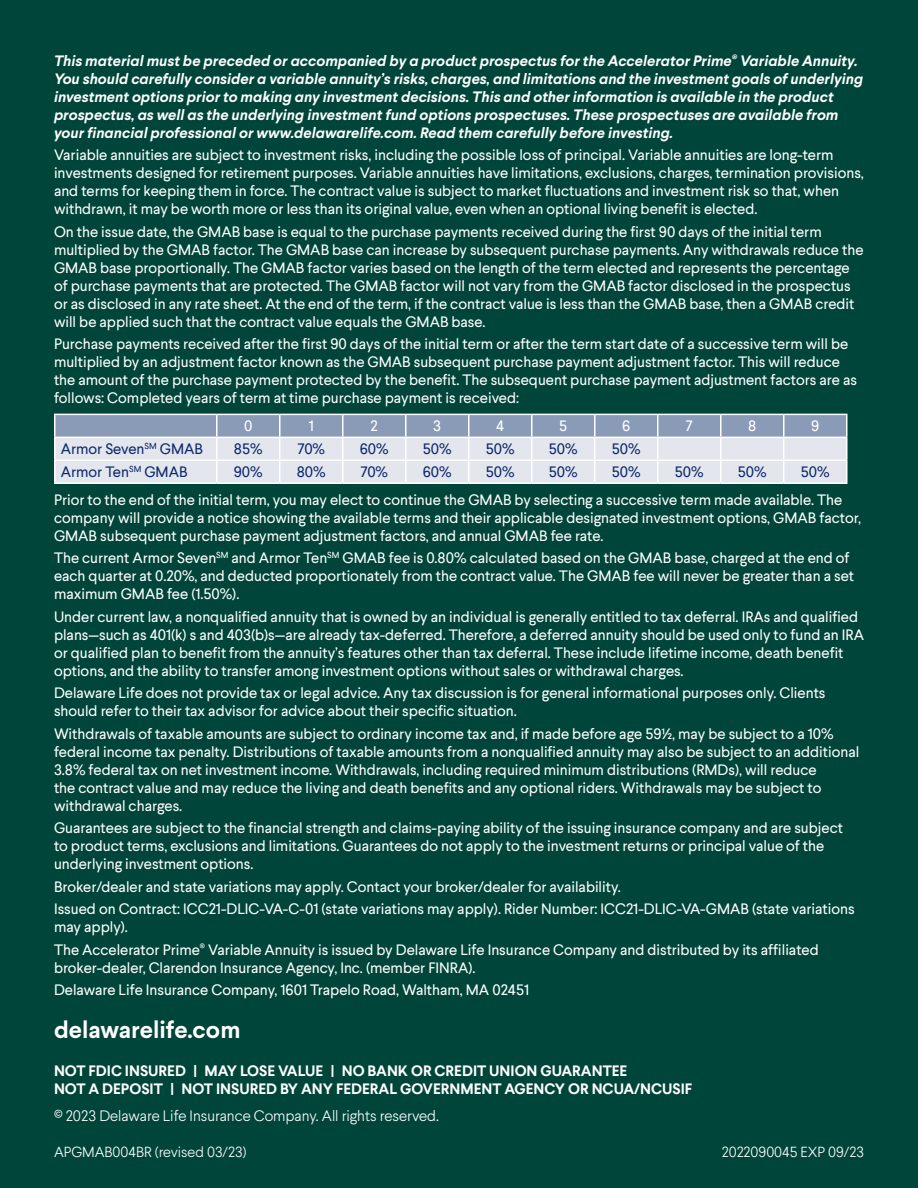
<style>
.page{position:relative;width:918px;height:1188px;background:#00453a}
.page>*{position:absolute;margin:0;border:0;box-sizing:border-box;transform-origin:0 0}
.t1{font:700 24px "Larsseit";color:#fff}
.t2{font:15px/18px "Larsseit";color:#fff}
.t3{font:italic 700 15px/18px "Larsseit";color:#fff}
.t4{font:700 15px/18px "Larsseit";color:#fff}
.t5{font:15px "Larsseit";color:#0d2b6d}
.t6{font:300 15px "Larsseit";color:#fff}
.t7{font:300 14.55px "Larsseit";color:#fff}
</style>
<div class="page">
<hr style="left:54px;top:414px;width:163px;height:1px;background:#fff">
<hr style="left:54px;top:415px;width:2px;height:22px;background:#fff">
<hr style="left:784px;top:414px;width:64px;height:1px;background:#fff">
<hr style="left:846px;top:415px;width:2px;height:22px;background:#fff">
<hr style="left:54px;top:437px;width:163px;height:1px;background:#fff">
<hr style="left:54px;top:438px;width:2px;height:22px;background:#fff">
<hr style="left:784px;top:437px;width:64px;height:1px;background:#fff">
<hr style="left:846px;top:438px;width:2px;height:22px;background:#fff">
<hr style="left:54px;top:460px;width:163px;height:1px;background:#fff">
<hr style="left:54px;top:461px;width:2px;height:21px;background:#fff">
<hr style="left:784px;top:460px;width:64px;height:1px;background:#fff">
<svg style="left:55px;top:414px;width:792px;height:68px;background:#cad0de"></svg>
<hr style="left:846px;top:461px;width:2px;height:21px;background:#fff">
<hr style="left:54px;top:482px;width:163px;height:2px;background:#fff">
<hr style="left:217px;top:482px;width:63px;height:2px;background:#fff">
<hr style="left:280px;top:482px;width:63px;height:2px;background:#fff">
<hr style="left:343px;top:482px;width:63px;height:2px;background:#fff">
<hr style="left:406px;top:482px;width:63px;height:2px;background:#fff">
<hr style="left:469px;top:482px;width:63px;height:2px;background:#fff">
<hr style="left:532px;top:482px;width:63px;height:2px;background:#fff">
<hr style="left:595px;top:482px;width:63px;height:2px;background:#fff">
<hr style="left:658px;top:482px;width:63px;height:2px;background:#fff">
<hr style="left:721px;top:482px;width:63px;height:2px;background:#fff">
<hr style="left:784px;top:482px;width:64px;height:2px;background:#fff">
<p class="t3" style="left:54px;top:51px;width:811px">This material must be preceded or accompanied by a product prospectus for the Accelerator Prime<sup>®</sup> Variable Annuity.<br>You should carefully consider a variable annuity’s risks, charges, and limitations and the investment goals of underlying investment options prior to making any investment decisions. This and other information is available in the product prospectus, as well as the underlying investment fund options prospectuses. These prospectuses are available from your financial professional or www.delawarelife.com. Read them carefully before investing.</p>
<p class="t2" style="left:54px;top:146px;width:811px">Variable annuities are subject to investment risks, including the possible loss of principal. Variable annuities are long-term investments designed for retirement purposes. Variable annuities have limitations, exclusions, charges, termination provisions, and terms for keeping them in force. The contract value is subject to market fluctuations and investment risk so that, when withdrawn, it may be worth more or less than its original value, even when an optional living benefit is elected.</p>
<p class="t2" style="left:54px;top:222px;width:811px">On the issue date, the GMAB base is equal to the purchase payments received during the first 90 days of the initial term multiplied by the GMAB factor. The GMAB base can increase by subsequent purchase payments. Any withdrawals reduce the GMAB base proportionally. The GMAB factor varies based on the length of the term elected and represents the percentage of purchase payments that are protected. The GMAB factor will not vary from the GMAB factor disclosed in the prospectus or as disclosed in any rate sheet. At the end of the term, if the contract value is less than the GMAB base, then a GMAB credit will be applied such that the contract value equals the GMAB base.</p>
<p class="t2" style="left:54px;top:335px;width:804px">Purchase payments received after the first 90 days of the initial term or after the term start date of a successive term will be multiplied by an adjustment factor known as the GMAB subsequent purchase payment adjustment factor. This will reduce the amount of the purchase payment protected by the benefit. The subsequent purchase payment adjustment factors are as follows: Completed years of term at time purchase payment is received:</p>
<p class="t2" style="left:244px;top:417px;width:10px">0</p>
<p class="t2" style="left:309px;top:417px;width:7px">1</p>
<p class="t2" style="left:371px;top:417px;width:9px">2</p>
<p class="t2" style="left:433px;top:417px;width:9px">3</p>
<p class="t2" style="left:496px;top:417px;width:10px">4</p>
<p class="t2" style="left:559px;top:417px;width:9px">5</p>
<p class="t2" style="left:622px;top:417px;width:10px">6</p>
<p class="t2" style="left:686px;top:417px;width:9px">7</p>
<p class="t2" style="left:748px;top:417px;width:10px">8</p>
<p class="t2" style="left:811px;top:417px;width:10px">9</p>
<p class="t5" style="left:61px;top:439px;width:144px">Armor Seven<sup>SM</sup> GMAB</p>
<p class="t5" style="left:234px;top:439px;width:30px">85%</p>
<p class="t5" style="left:297px;top:439px;width:29px">70%</p>
<p class="t5" style="left:360px;top:439px;width:30px">60%</p>
<p class="t5" style="left:423px;top:439px;width:30px">50%</p>
<p class="t5" style="left:486px;top:439px;width:30px">50%</p>
<p class="t5" style="left:549px;top:439px;width:30px">50%</p>
<p class="t5" style="left:612px;top:439px;width:30px">50%</p>
<p class="t5" style="left:61px;top:462px;width:128px">Armor Ten<sup>SM</sup> GMAB</p>
<p class="t5" style="left:234px;top:462px;width:30px">90%</p>
<p class="t5" style="left:297px;top:462px;width:30px">80%</p>
<p class="t5" style="left:360px;top:462px;width:29px">70%</p>
<p class="t5" style="left:423px;top:462px;width:30px">60%</p>
<p class="t5" style="left:486px;top:462px;width:30px">50%</p>
<p class="t5" style="left:549px;top:462px;width:30px">50%</p>
<p class="t5" style="left:612px;top:462px;width:30px">50%</p>
<p class="t5" style="left:675px;top:462px;width:30px">50%</p>
<p class="t5" style="left:738px;top:462px;width:30px">50%</p>
<p class="t5" style="left:801px;top:462px;width:30px">50%</p>
<p class="t2" style="left:54px;top:491px;width:808px">Prior to the end of the initial term, you may elect to continue the GMAB by selecting a successive term made available. The company will provide a notice showing the available terms and their applicable designated investment options, GMAB factor,<br>GMAB subsequent purchase payment adjustment factors, and annual GMAB fee rate.</p>
<p class="t2" style="left:54px;top:549px;width:802px">The current Armor Seven<sup>SM</sup> and Armor Ten<sup>SM</sup> GMAB fee is 0.80% calculated based on the GMAB base, charged at the end of each quarter at 0.20%, and deducted proportionately from the contract value. The GMAB fee will never be greater than a set maximum GMAB fee (1.50%).</p>
<p class="t2" style="left:54px;top:608px;width:812px">Under current law, a nonqualified annuity that is owned by an individual is generally entitled to tax deferral. IRAs and qualified plans—such as 401(k) s and 403(b)s—are already tax-deferred. Therefore, a deferred annuity should be used only to fund an IRA or qualified plan to benefit from the annuity’s features other than tax deferral. These include lifetime income, death benefit options, and the ability to transfer among investment options without sales or withdrawal charges.</p>
<p class="t2" style="left:54px;top:684px;width:773px">Delaware Life does not provide tax or legal advice. Any tax discussion is for general informational purposes only. Clients should refer to their tax advisor for advice about their specific situation.</p>
<p class="t2" style="left:54px;top:725px;width:807px">Withdrawals of taxable amounts are subject to ordinary income tax and, if made before age 59½, may be subject to a 10% federal income tax penalty. Distributions of taxable amounts from a nonqualified annuity may also be subject to an additional 3.8% federal tax on net investment income. Withdrawals, including required minimum distributions (RMDs), will reduce<br>the contract value and may reduce the living and death benefits and any optional riders. Withdrawals may be subject to withdrawal charges.</p>
<p class="t2" style="left:54px;top:819px;width:790px">Guarantees are subject to the financial strength and claims-paying ability of the issuing insurance company and are subject to product terms, exclusions and limitations. Guarantees do not apply to the investment returns or principal value of the underlying investment options.</p>
<p class="t2" style="left:54px;top:878px;width:568px">Broker/dealer and state variations may apply. Contact your broker/dealer for availability.</p>
<p class="t2" style="left:54px;top:900px;width:802px">Issued on Contract: ICC21-DLIC-VA-C-01 (state variations may apply). Rider Number: ICC21-DLIC-VA-GMAB (state variations may apply).</p>
<p class="t2" style="left:54px;top:941px;width:766px">The Accelerator Prime<sup>®</sup> Variable Annuity is issued by Delaware Life Insurance Company and distributed by its affiliated broker-dealer, Clarendon Insurance Agency, Inc. (member FINRA).</p>
<p class="t2" style="left:54px;top:981px;width:477px">Delaware Life Insurance Company, 1601 Trapelo Road, Waltham, MA 02451</p>
<p class="t1" style="left:54px;top:1013px;width:188px">delawarelife.com</p>
<p class="t4" style="left:54px;top:1062px;width:640px">NOT FDIC INSURED | MAY LOSE VALUE | NO BANK OR CREDIT UNION GUARANTEE<br>NOT A DEPOSIT | NOT INSURED BY ANY FEDERAL GOVERNMENT AGENCY OR NCUA/NCUSIF</p>
<p class="t6" style="left:54px;top:1106px;width:386px">© 2023 Delaware Life Insurance Company. All rights reserved.</p>
<p class="t7" style="left:54px;top:1142px;width:194px">APGMAB004BR (revised 03/23)</p>
<p class="t7" style="left:722px;top:1142px;width:144px">2022090045 EXP 09/23</p>
</div>
